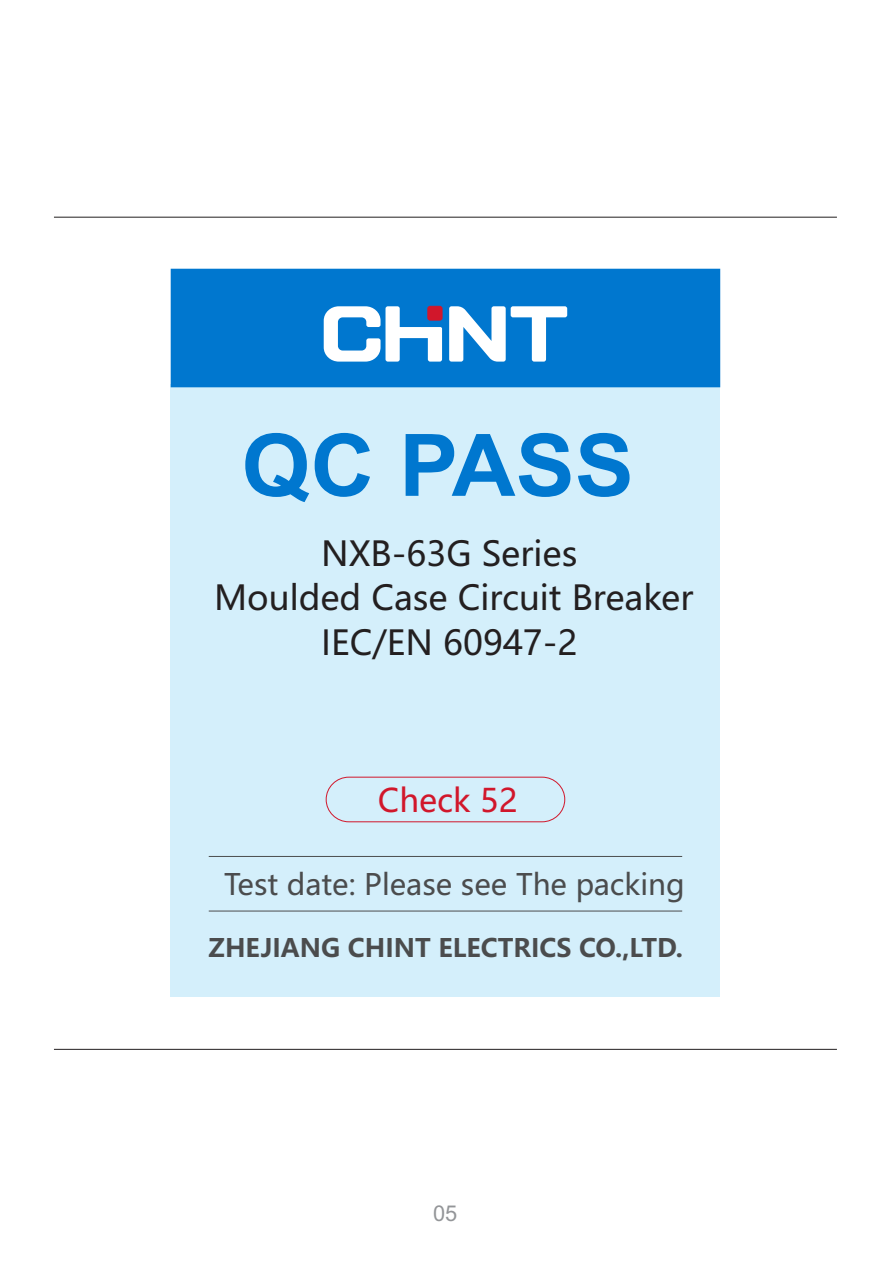
<style>
.page{position:relative;width:893px;height:1263px;background:#fff}
.page>*{position:absolute;margin:0;border:0;box-sizing:border-box;transform-origin:0 0}
.t1{font:700 86.25px "Arial";color:#0077cf}
.t2{font:33.9px/44.7px "Microsoft Ya Hei";color:#231f20;text-align:center}
.t3{font:31.95px "Microsoft Ya Hei";color:#d1172b}
.t4{font:29.1px "Microsoft Ya Hei";color:#4b4c4d}
.t5{font:700 25.2px "Microsoft Ya Hei";color:#4b4c4d}
.t6{font:21.75px "Arial";color:#939598}
</style>
<div class="page">
<div style="left:171px;top:385px;width:549px;height:612px;background:#d4effb"></div>
<div style="left:171px;top:269px;width:549px;height:118px;background:#0077cf"></div>
<svg style="left:324px;top:306px;width:243px;height:56px"></svg>
<div style="left:427px;top:306px;width:15px;height:15px;background:#d1172b;border:1px solid #d1172b;border-radius:2px"></div>
<hr style="left:209px;top:911px;width:473px;height:1px;background:#4b4c4d">
<div style="left:326px;top:777px;width:239px;height:45px;border:1px solid #d1172b;border-radius:23px"></div>
<hr style="left:209px;top:856px;width:473px;height:1px;background:#4b4c4d">
<hr style="left:54px;top:217px;width:783px;height:1px;background:#231f20">
<hr style="left:54px;top:1049px;width:783px;height:1px;background:#231f20">
<h1 class="t1" style="left:241px;top:433px;width:394px">QC PASS</h1>
<p class="t2" style="left:214px;top:534px;width:481px">NXB-63G Series<br>Moulded Case Circuit Breaker<br>IEC/EN 60947-2</p>
<p class="t3" style="left:378px;top:786px;width:141px">Check 52</p>
<p class="t4" style="left:224px;top:871px;width:462px">Test date: Please see The packing</p>
<p class="t5" style="left:209px;top:936px;width:476px">ZHEJIANG CHINT ELECTRICS CO.,LTD.</p>
<p class="t6" style="left:433px;top:1205px;width:26px">05</p>
</div>
